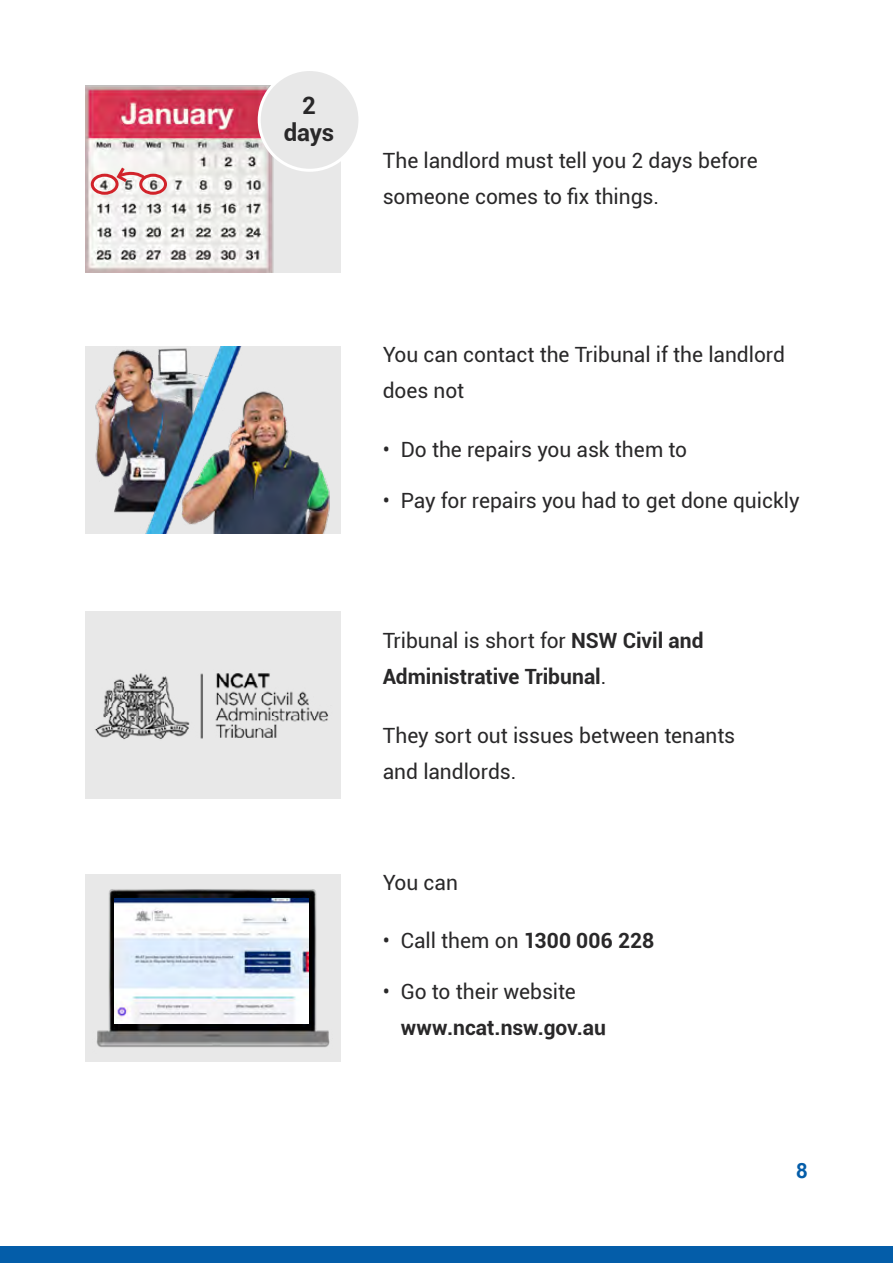
<style>
.page{position:relative;width:893px;height:1263px;background:#fff}
.page>*{position:absolute;margin:0;border:0;box-sizing:border-box;transform-origin:0 0}
.t1{font:700 24px/27px "Roboto";color:#292829;text-align:center}
.t2{font:21px/36px "Roboto";color:#292829}
.t3{font:700 21px/36px "Roboto";color:#292829}
.t4{font:700 21px "Arial";color:#045da9}
.s1{font-weight:400}
.s2{font-weight:700}
</style>
<div class="page">
<div style="left:0;top:1246px;width:893px;height:17px;background:#045da9"></div>
<div style="left:85px;top:875px;width:255px;height:187px;background:#e8e8e8"></div>
<img style="left:96px;top:889px;width:234px;height:159px">
<img style="left:115px;top:898px;width:194px;height:125px">
<div style="left:85px;top:612px;width:255px;height:187px;background:#e8e8e8"></div>
<img style="left:95px;top:673px;width:234px;height:66px">
<div style="left:85px;top:346px;width:255px;height:187px;background:#e8e8e8"></div>
<img style="left:95px;top:346px;width:235px;height:187px">
<div style="left:85px;top:85px;width:255px;height:187px;background:#e8e8e8"></div>
<img style="left:85px;top:85px;width:193px;height:187px">
<div style="left:139px;top:174px;width:28px;height:21px;border:3px solid #d2232a;border-radius:50%"></div>
<div style="left:91px;top:174px;width:28px;height:21px;border:3px solid #d2232a;border-radius:50%"></div>
<svg style="left:114px;top:164px;width:35px;height:21px"></svg>
<div style="left:259px;top:70px;width:101px;height:100px;background:#e8e8e8;border-radius:50%"></div>
<div style="left:258px;top:68px;width:103px;height:104px;border:3px solid #fff;border-radius:50%"></div>
<p class="t1" style="left:284px;top:91px;width:52px">2 days</p>
<p class="t2" style="left:383px;top:142px;width:376px">The landlord must tell you 2 days before someone comes to fix things.</p>
<p class="t2" style="left:383px;top:336px;width:404px">You can contact the Tribunal if the landlord does not</p>
<p class="t2" style="left:383px;top:430px;width:306px">• Do the repairs you ask them to</p>
<p class="t2" style="left:383px;top:481px;width:419px">• Pay for repairs you had to get done quickly</p>
<p class="t3" style="left:383px;top:622px;width:322px"><span class="s1">Tribunal is short for</span> NSW Civil and<br>Administrative Tribunal<span class="s1">.</span></p>
<p class="t2" style="left:383px;top:716px;width:354px">They sort out issues between tenants and landlords.</p>
<p class="t2" style="left:383px;top:863px;width:77px">You can</p>
<p class="t2" style="left:383px;top:922px;width:9px">•</p>
<p class="t2" style="left:401px;top:922px;width:255px">Call them on <span class="s2">1300 006 228</span></p>
<p class="t2" style="left:383px;top:973px;width:9px">•</p>
<p class="t3" style="left:401px;top:973px;width:207px"><span class="s1">Go to their website </span>www.ncat.nsw.gov.au</p>
<p class="t4" style="left:796px;top:1157px;width:13px">8</p>
</div>
